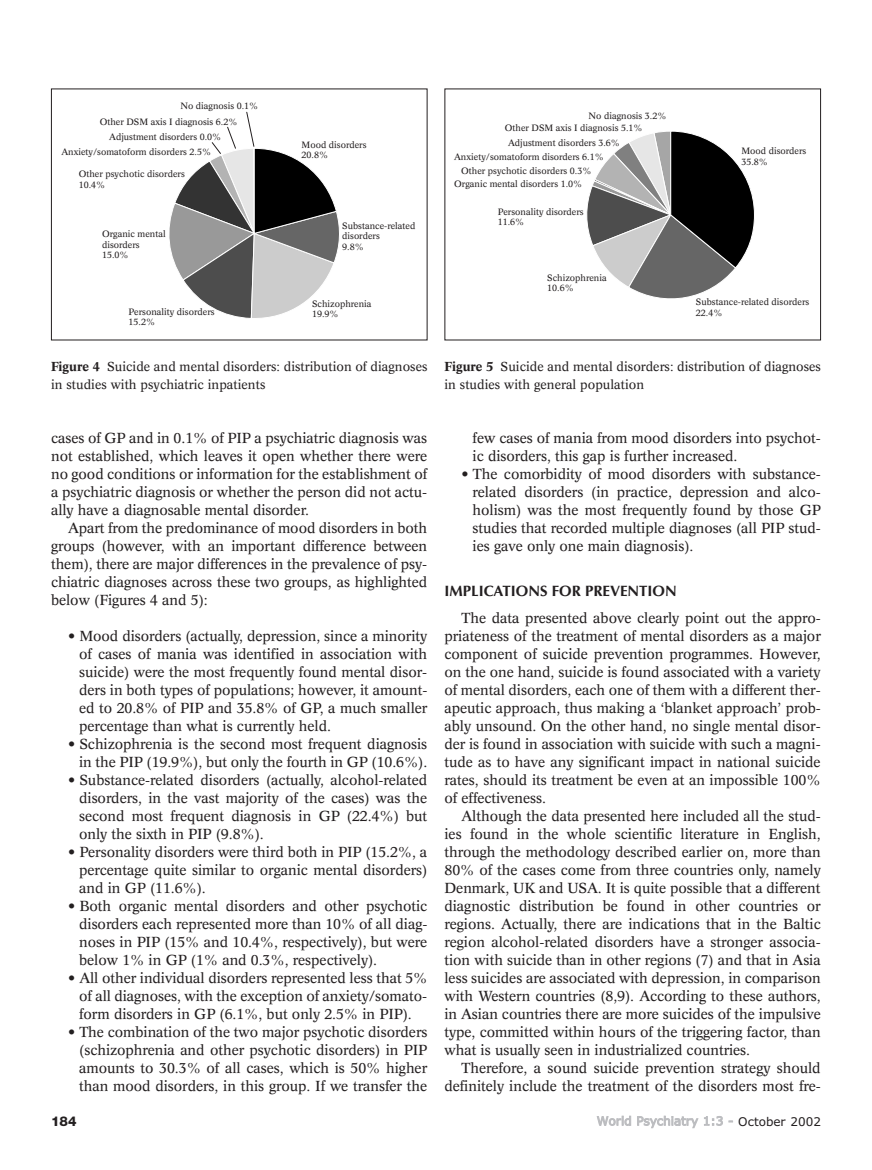
<style>
.page{position:relative;width:872px;height:1170px;background:#fff}
.page>*{position:absolute;margin:0;border:0;box-sizing:border-box;transform-origin:0 0}
.t1{font:700 15px "Optima";color:#231f20}
.t2{font:14.25px/18px "Concorde";letter-spacing:-.005em;color:#231f20;text-align:justify}
.t3{font:800 13.5px "Helvetica Neue";color:#231f20}
.t4{font:12.75px/18px "Concorde";color:#231f20}
.t5{font:12px "Verdana";color:#bcbdc0}
.t6{font:9px/10.5px "Concorde";color:#231f20}
.s1{font-weight:700}
.s2{color:#231f20}
</style>
<div class="page">
<svg style="left:169px;top:111px;width:170px;height:208px"></svg>
<svg style="left:586px;top:131px;width:169px;height:168px"></svg>
<p class="t6" style="left:180px;top:101px;width:79px">No diagnosis 0.1%</p>
<p class="t6" style="left:100px;top:117px;width:139px">Other DSM axis I diagnosis 6.2%</p>
<p class="t6" style="left:109px;top:132px;width:113px">Adjustment disorders 0.0%</p>
<p class="t6" style="left:61px;top:148px;width:151px">Anxiety/somatoform disorders 2.5%</p>
<p class="t6" style="left:79px;top:169px;width:108px">Other psychotic disorders<br>10.4%</p>
<p class="t6" style="left:102px;top:229px;width:65px">Organic mental disorders<br>15.0%</p>
<p class="t6" style="left:301px;top:140px;width:67px">Mood disorders<br>20.8%</p>
<p class="t6" style="left:342px;top:221px;width:75px">Substance-related disorders<br>9.8%</p>
<p class="t6" style="left:312px;top:299px;width:61px">Schizophrenia</p>
<p class="t6" style="left:129px;top:307px;width:88px">Personality disorders</p>
<p class="t6" style="left:312px;top:310px;width:28px">19.9%</p>
<p class="t6" style="left:129px;top:317px;width:28px">15.2%</p>
<p class="t6" style="left:588px;top:111px;width:79px">No diagnosis 3.2%</p>
<p class="t6" style="left:505px;top:124px;width:139px">Other DSM axis I diagnosis 5.1%</p>
<p class="t6" style="left:508px;top:138px;width:113px">Adjustment disorders 3.6%</p>
<p class="t6" style="left:454px;top:152px;width:151px">Anxiety/somatoform disorders 6.1%</p>
<p class="t6" style="left:461px;top:167px;width:132px">Other psychotic disorders 0.3%</p>
<p class="t6" style="left:454px;top:180px;width:129px">Organic mental disorders 1.0%</p>
<p class="t6" style="left:497px;top:207px;width:88px">Personality disorders<br>11.6%</p>
<p class="t6" style="left:547px;top:273px;width:61px">Schizophrenia<br>10.6%</p>
<p class="t6" style="left:741px;top:146px;width:67px">Mood disorders<br>35.8%</p>
<p class="t6" style="left:696px;top:297px;width:115px">Substance-related disorders<br>22.4%</p>
<p class="t4" style="left:51px;top:358px;width:378px"><span class="s1">Figure 4</span> Suicide and mental disorders: distribution of diagnoses in studies with psychiatric inpatients</p>
<p class="t4" style="left:444px;top:358px;width:378px"><span class="s1">Figure 5</span> Suicide and mental disorders: distribution of diagnoses in studies with general population</p>
<p class="t2" style="left:51px;top:429px;width:378px">cases of GP and in 0.1% of PIP a psychiatric diagnosis was not established, which leaves it open whether there were no good conditions or information for the establishment of a psychiatric diagnosis or whether the person did not actu&shy;ally have a diagnosable mental disorder.</p>
<p class="t2" style="left:51px;top:519px;width:378px;text-indent:17px">Apart from the predominance of mood disorders in both groups (however, with an important difference between them), there are major differences in the prevalence of psy&shy;chiatric diagnoses across these two groups, as highlighted below (Figures 4 and 5):</p>
<p class="t2" style="left:79px;top:627px;width:350px;text-indent:-11px">• Mood disorders (actually, depression, since a minority of cases of mania was identified in association with suicide) were the most frequently found mental disor&shy;ders in both types of populations; however, it amount&shy;ed to 20.8% of PIP and 35.8% of GP, a much smaller percentage than what is currently held.</p>
<p class="t2" style="left:68px;top:735px;width:361px;text-align:right">• Schizophrenia is the second most frequent diagnosis in the PIP (19.9%), but only the fourth in GP (10.6%).</p>
<p class="t2" style="left:79px;top:771px;width:350px;text-indent:-11px">• Substance-related disorders (actually, alcohol-related disorders, in the vast majority of the cases) was the second most frequent diagnosis in GP (22.4%) but only the sixth in PIP (9.8%).</p>
<p class="t2" style="left:79px;top:843px;width:350px;text-indent:-11px">• Personality disorders were third both in PIP (15.2%, a percentage quite similar to organic mental disorders) and in GP (11.6%).</p>
<p class="t2" style="left:79px;top:897px;width:350px;text-indent:-11px">• Both organic mental disorders and other psychotic disorders each represented more than 10% of all diag&shy;noses in PIP (15% and 10.4%, respectively), but were below 1% in GP (1% and 0.3%, respectively).</p>
<p class="t2" style="left:79px;top:969px;width:350px;text-indent:-11px">• All other individual disorders represented less that 5% of all diagnoses, with the exception of anxiety/somato&shy;form disorders in GP (6.1%, but only 2.5% in PIP).</p>
<p class="t2" style="left:79px;top:1023px;width:350px;text-indent:-11px">• The combination of the two major psychotic disorders (schizophrenia and other psychotic disorders) in PIP amounts to 30.3% of all cases, which is 50% higher than mood disorders, in this group. If we transfer the</p>
<p class="t2" style="left:472px;top:429px;width:350px">few cases of mania from mood disorders into psychot&shy;ic disorders, this gap is further increased.</p>
<p class="t2" style="left:472px;top:465px;width:350px;text-indent:-11px">• The comorbidity of mood disorders with substance&shy;related disorders (in practice, depression and alco&shy;holism) was the most frequently found by those GP studies that recorded multiple diagnoses (all PIP stud&shy;ies gave only one main diagnosis).</p>
<p class="t1" style="left:444px;top:585px;width:234px">IMPLICATIONS FOR PREVENTION</p>
<p class="t2" style="left:444px;top:609px;width:378px;text-indent:17px">The data presented above clearly point out the appro&shy;priateness of the treatment of mental disorders as a major component of suicide prevention programmes. However, on the one hand, suicide is found associated with a variety of mental disorders, each one of them with a different ther&shy;apeutic approach, thus making a ‘blanket approach’ prob&shy;ably unsound. On the other hand, no single mental disor&shy;der is found in association with suicide with such a magni&shy;tude as to have any significant impact in national suicide rates, should its treatment be even at an impossible 100% of effectiveness.</p>
<p class="t2" style="left:444px;top:807px;width:378px;text-indent:17px">Although the data presented here included all the stud&shy;ies found in the whole scientific literature in English, through the methodology described earlier on, more than 80% of the cases come from three countries only, namely Denmark, UK and USA. It is quite possible that a different diagnostic distribution be found in other countries or regions. Actually, there are indications that in the Baltic region alcohol-related disorders have a stronger associa&shy;tion with suicide than in other regions (7) and that in Asia less suicides are associated with depression, in comparison with Western countries (8,9). According to these authors, in Asian countries there are more suicides of the impulsive type, committed within hours of the triggering factor, than what is usually seen in industrialized countries.</p>
<p class="t2" style="left:444px;top:1059px;width:378px;text-align:right">Therefore, a sound suicide prevention strategy should definitely include the treatment of the disorders most fre-</p>
<p class="t3" style="left:51px;top:1115px;width:27px">184</p>
<p class="t5" style="left:597px;top:1116px;width:226px">World Psychiatry 1:3 - <span class="s2">October 2002</span></p>
</div>
